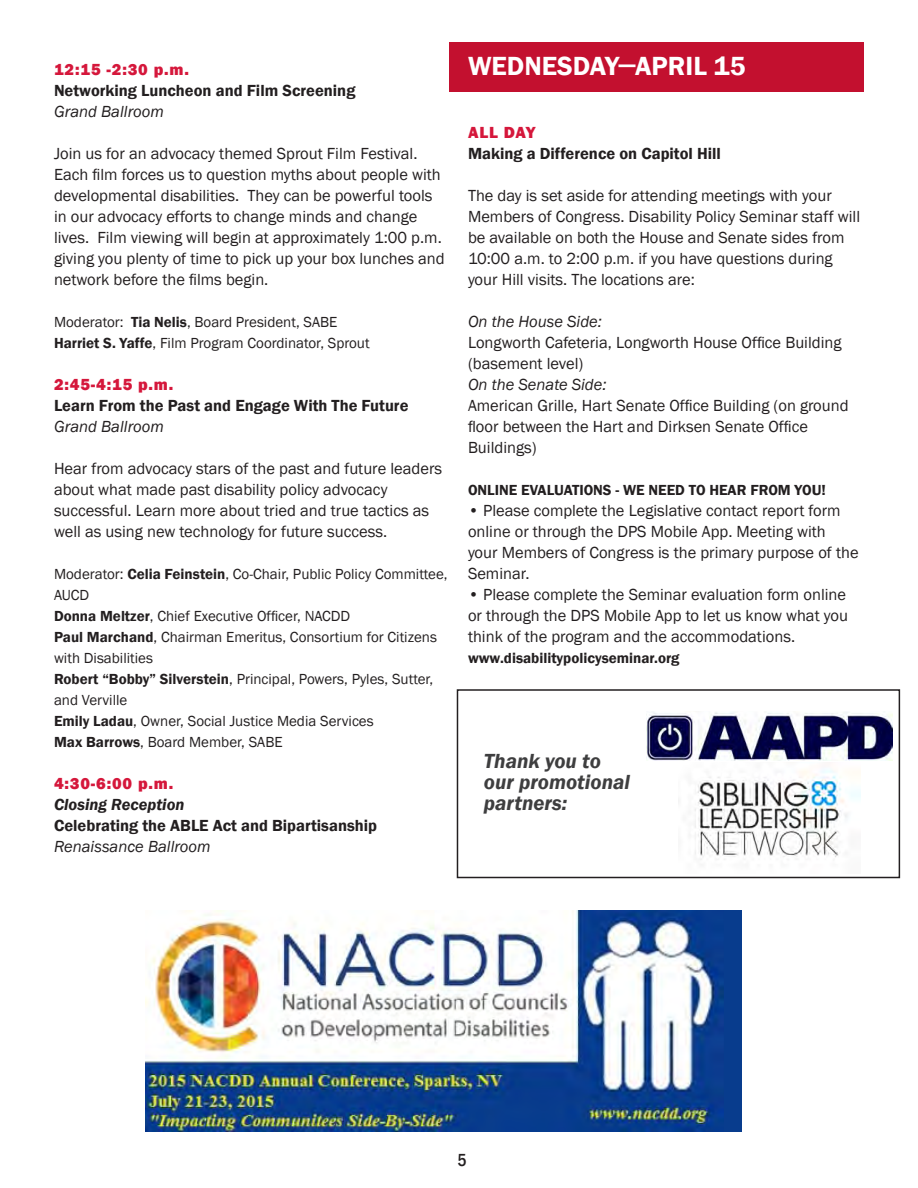
<style>
.page{position:relative;width:918px;height:1188px;background:#fff}
.page>*{position:absolute;margin:0;border:0;box-sizing:border-box;transform-origin:0 0}
.t1{font:600 27px "Franklin Gothic";color:#fff}
.t2{font:italic 600 21px/21px "Franklin Gothic";color:#3e3e3f}
.t3{font:500 condensed 18px "Franklin Gothic";color:#231f20}
.t4{font:16.5px/21px "Franklin Gothic";color:#231f20}
.t5{font:600 16.5px "Franklin Gothic";color:#231f20}
.t6{font:italic 16.5px "Franklin Gothic";color:#231f20}
.t7{font:800 16.5px "Franklin Gothic";letter-spacing:.05em;color:#d5173b}
.t8{font:italic 600 16.5px "Franklin Gothic";color:#231f20}
.t9{font:15px/21px "Franklin Gothic";color:#231f20}
.t10{font:600 15px "Franklin Gothic";color:#231f20}
.s1{font-weight:600}
.s2{font-size:24px}
</style>
<div class="page">
<div style="left:457px;top:689px;width:443px;height:189px;border:2px solid #231f20"></div>
<div style="left:449px;top:42px;width:415px;height:50px;background:#c3102f"></div>
<img style="left:145px;top:911px;width:597px;height:220px">
<img style="left:678px;top:769px;width:183px;height:91px">
<img style="left:647px;top:712px;width:245px;height:48px">
<p class="t7" style="left:54px;top:59px;width:137px">12:15 -2:30 p.m.</p>
<p class="t5" style="left:54px;top:80px;width:303px">Networking Luncheon and Film Screening</p>
<p class="t6" style="left:54px;top:101px;width:111px">Grand Ballroom</p>
<p class="t4" style="left:54px;top:143px;width:392px">Join us for an advocacy themed Sprout Film Festival.<br>Each film forces us to question myths about people with developmental disabilities. They can be powerful tools in our advocacy efforts to change minds and change lives. Film viewing will begin at approximately 1:00 p.m. giving you plenty of time to pick up your box lunches and network before the films begin.</p>
<p class="t9" style="left:54px;top:312px;width:285px">Moderator: <span class="s1">Tia Nelis</span>, Board President, SABE</p>
<p class="t9" style="left:54px;top:333px;width:317px"><span class="s1">Harriet S. Yaffe</span>, Film Program Coordinator, Sprout</p>
<p class="t7" style="left:54px;top:374px;width:121px">2:45-4:15 p.m.</p>
<p class="t5" style="left:54px;top:395px;width:356px">Learn From the Past and Engage With The Future</p>
<p class="t6" style="left:54px;top:416px;width:111px">Grand Ballroom</p>
<p class="t4" style="left:54px;top:458px;width:390px">Hear from advocacy stars of the past and future leaders about what made past disability policy advocacy successful. Learn more about tried and true tactics as well as using new technology for future success.</p>
<p class="t9" style="left:54px;top:564px;width:395px">Moderator: <span class="s1">Celia Feinstein</span>, Co-Chair, Public Policy Committee,<br>AUCD</p>
<p class="t9" style="left:54px;top:606px;width:298px"><span class="s1">Donna Meltzer</span>, Chief Executive Officer, NACDD</p>
<p class="t9" style="left:54px;top:627px;width:384px"><span class="s1">Paul Marchand</span>, Chairman Emeritus, Consortium for Citizens with Disabilities</p>
<p class="t9" style="left:54px;top:669px;width:381px"><span class="s1">Robert “Bobby” Silverstein</span>, Principal, Powers, Pyles, Sutter, and Verville</p>
<p class="t9" style="left:54px;top:711px;width:321px"><span class="s1">Emily Ladau</span>, Owner, Social Justice Media Services</p>
<p class="t9" style="left:54px;top:732px;width:230px"><span class="s1">Max Barrows</span>, Board Member, SABE</p>
<p class="t7" style="left:54px;top:773px;width:121px">4:30-6:00 p.m.</p>
<p class="t8" style="left:54px;top:794px;width:132px">Closing Reception</p>
<p class="t5" style="left:54px;top:815px;width:325px">Celebrating the ABLE Act and Bipartisanship</p>
<p class="t6" style="left:54px;top:836px;width:158px">Renaissance Ballroom</p>
<p class="t1" style="left:468px;top:49px;width:279px">WEDNESDAY<span class="s2">—</span>APRIL 15</p>
<p class="t7" style="left:468px;top:122px;width:69px">ALL DAY</p>
<p class="t5" style="left:468px;top:143px;width:254px">Making a Difference on Capitol Hill</p>
<p class="t4" style="left:468px;top:185px;width:394px">The day is set aside for attending meetings with your Members of Congress. Disability Policy Seminar staff will be available on both the House and Senate sides from 10:00 a.m. to 2:00 p.m. if you have questions during your Hill visits. The locations are:</p>
<p class="t6" style="left:468px;top:311px;width:135px">On the House Side:</p>
<p class="t4" style="left:468px;top:332px;width:375px">Longworth Cafeteria, Longworth House Office Building (basement level)</p>
<p class="t6" style="left:468px;top:374px;width:140px">On the Senate Side:</p>
<p class="t4" style="left:468px;top:395px;width:382px">American Grille, Hart Senate Office Building (on ground floor between the Hart and Dirksen Senate Office</p>
<p class="t4" style="left:468px;top:437px;width:70px">Buildings)</p>
<p class="t10" style="left:468px;top:481px;width:359px">ONLINE EVALUATIONS - WE NEED TO HEAR FROM YOU!</p>
<p class="t4" style="left:468px;top:500px;width:392px">• Please complete the Legislative contact report form online or through the DPS Mobile App. Meeting with your Members of Congress is the primary purpose of the Seminar.</p>
<p class="t4" style="left:468px;top:584px;width:382px;text-align:justify">• Please complete the Seminar evaluation form online or through the DPS Mobile App to let us know what you think of the program and the accommodations.</p>
<p class="t10" style="left:468px;top:649px;width:213px">www.disabilitypolicyseminar.org</p>
<p class="t2" style="left:484px;top:750px;width:148px">Thank you to our promotional partners:</p>
<p class="t3" style="left:457px;top:1148px;width:11px">5</p>
</div>
